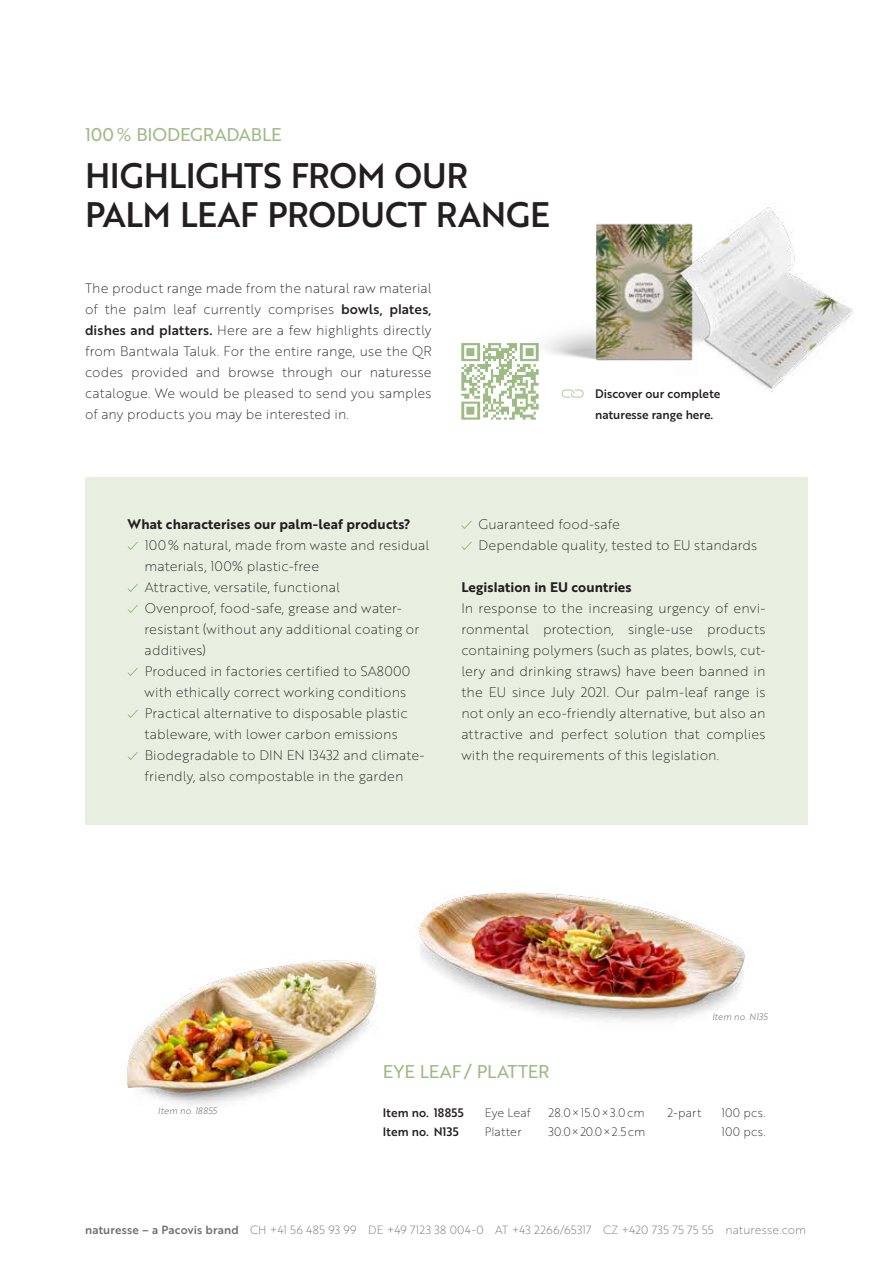
<style>
.page{position:relative;width:893px;height:1263px;background:#fff}
.page>*{position:absolute;margin:0;border:0;box-sizing:border-box;transform-origin:0 0}
.t1{font:34.5px/39px "Brother 1816 Medium";letter-spacing:-.01em;color:#231f20}
.t2{font:18px "Brother 1816 Regular";letter-spacing:-.01em;color:#9eba84}
.t3{font:13.5px/21px "Brother 1816 Thin";letter-spacing:.01em;color:#231f20}
.t4{font:13.5px "Brother 1816 Bold";letter-spacing:.01em;color:#231f20}
.t5{font:12px "Brother 1816 Thin";letter-spacing:.015em;color:#231f20}
.t6{font:12px/21px "Brother 1816 Medium";color:#231f20}
.t7{font:11.55px "Brother 1816 Thin";letter-spacing:.015em;color:#6c6d70}
.t8{font:9px "Brother 1816 Light Italic";letter-spacing:.02em;color:#6c6d70}
.s1{font-family:"Brother 1816 Medium"}
</style>
<div class="page">
<div style="left:85px;top:477px;width:723px;height:347px;background:#e8efe1"></div>
<svg style="left:127px;top:541px;width:11px;height:9px"></svg>
<svg style="left:127px;top:583px;width:11px;height:9px"></svg>
<svg style="left:127px;top:604px;width:11px;height:9px"></svg>
<svg style="left:127px;top:667px;width:11px;height:9px"></svg>
<svg style="left:127px;top:709px;width:11px;height:9px"></svg>
<svg style="left:127px;top:751px;width:11px;height:9px"></svg>
<svg style="left:461px;top:520px;width:11px;height:9px"></svg>
<svg style="left:461px;top:541px;width:11px;height:9px"></svg>
<img style="left:461px;top:343px;width:78px;height:77px">
<img style="left:417px;top:893px;width:330px;height:128px">
<img style="left:127px;top:960px;width:250px;height:146px">
<img style="left:506px;top:223px;width:107px;height:176px">
<img style="left:613px;top:207px;width:240px;height:185px">
<h2 class="t2" style="left:85px;top:121px;width:198px">100% BIODEGRADABLE</h2>
<h1 class="t1" style="left:85px;top:155px;width:466px">HIGHLIGHTS FROM OUR<br>PALM LEAF PRODUCT RANGE</h1>
<p class="t3" style="left:85px;top:277px;width:348px;text-align:justify">The product range made from the natural raw material of the palm leaf currently comprises <span class="s1">bowls, plates, dishes and platters.</span> Here are a few highlights directly from Bantwala Taluk. For the entire range, use the QR codes provided and browse through our naturesse catalogue. We would be pleased to send you samples of any products you may be interested in.</p>
<p class="t6" style="left:595px;top:382px;width:127px">Discover our complete naturesse range here.</p>
<p class="t4" style="left:128px;top:514px;width:285px">What characterises our palm-leaf products?</p>
<p class="t3" style="left:145px;top:534px;width:286px">100% natural, made from waste and residual materials, 100% plastic-free<br>Attractive, versatile, functional<br>Ovenproof, food-safe, grease and water&shy;resistant (without any additional coating or additives)<br>Produced in factories certified to SA8000 with ethically correct working conditions Practical alternative to disposable plastic tableware, with lower carbon emissions Biodegradable to DIN EN 13432 and climate&shy;friendly, also compostable in the garden</p>
<p class="t3" style="left:478px;top:513px;width:280px">Guaranteed food-safe<br>Dependable quality, tested to EU standards</p>
<p class="t4" style="left:461px;top:577px;width:172px">Legislation in EU countries</p>
<p class="t3" style="left:461px;top:597px;width:306px;text-align:justify">In response to the increasing urgency of envi&shy;ronmental protection, single-use products containing polymers (such as plates, bowls, cut&shy;lery and drinking straws) have been banned in the EU since July 2021. Our palm-leaf range is not only an eco-friendly alternative, but also an attractive and perfect solution that complies with the requirements of this legislation.</p>
<p class="t8" style="left:712px;top:1010px;width:57px">Item no. N135</p>
<p class="t8" style="left:158px;top:1104px;width:61px">Item no. 18855</p>
<h2 class="t2" style="left:383px;top:1058px;width:168px">EYE LEAF/ PLATTER</h2>
<p class="t6" style="left:383px;top:1102px;width:82px">Item no. 18855</p>
<p class="t5" style="left:485px;top:1104px;width:47px">Eye Leaf</p>
<p class="t5" style="left:549px;top:1104px;width:98px">28.0×15.0×3.0cm</p>
<p class="t5" style="left:668px;top:1104px;width:35px">2-part</p>
<p class="t5" style="left:721px;top:1104px;width:46px">100 pcs.</p>
<p class="t6" style="left:383px;top:1121px;width:78px">Item no. N135</p>
<p class="t5" style="left:485px;top:1123px;width:38px">Platter</p>
<p class="t5" style="left:549px;top:1123px;width:98px">30.0×20.0×2.5cm</p>
<p class="t5" style="left:721px;top:1123px;width:46px">100 pcs.</p>
<p class="t7" style="left:85px;top:1221px;width:723px"><span class="s1">naturesse – a Pacovis brand</span> CH +41 56 485 93 99 DE +49 7123 38 004-0 AT +43 2266/65317 CZ +420 735 75 75 55 naturesse.com</p>
</div>
